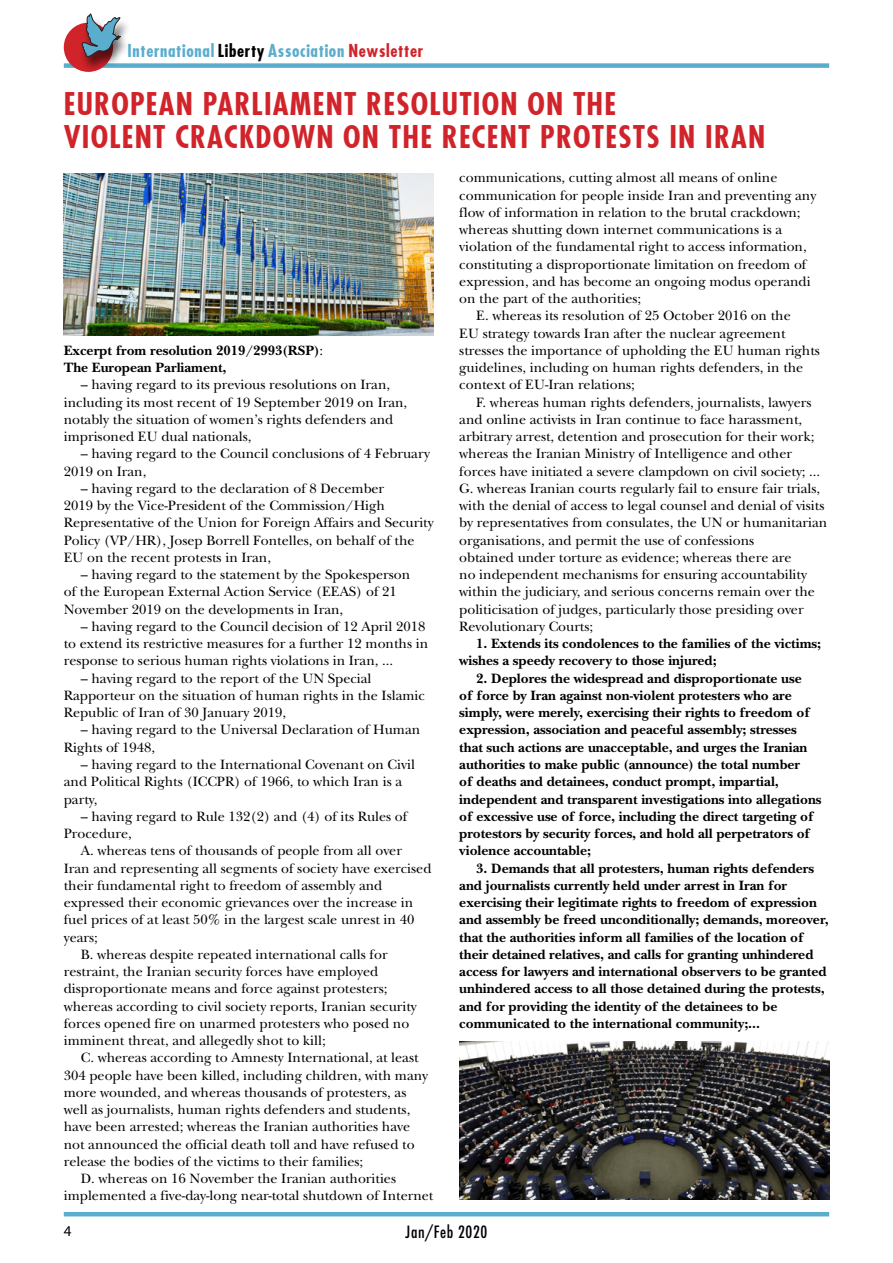
<style>
.page{position:relative;width:893px;height:1263px;background:#fff}
.page>*{position:absolute;margin:0;border:0;box-sizing:border-box;transform-origin:0 0}
._01_Headline_Unalign{font:700 condensed 30px/33px "Futura";letter-spacing:.04em;color:#d1232a}
.t1{font:700 condensed 17.1px "Futura";letter-spacing:.04em;color:#5aadcd}
.t2{font:500 condensed 16.5px "Futura";letter-spacing:.04em;color:#000}
.t3{font:15px "Myriad Pro";color:#000}
._03_BODY_no_hyphenat{font:14.1px/17.2px "New Baskerville Std";color:#000}
._03_BODY_no_hyphenat-2{font:700 14.1px/17.2px "New Baskerville Std";color:#000}
._03_BODY_First_Para{font:700 14.1px "New Baskerville Std";color:#000}
.s1{color:#000}
.s2{color:#d1232a}
.s3{font-weight:400}
</style>
<div class="page">
<div style="left:64px;top:63px;width:765px;height:5px;background:#5aadcd"></div>
<div style="left:64px;top:23px;width:49px;height:49px;background:#d1232a;border-radius:50%"></div>
<div style="left:79px;top:15px;width:52px;height:58px;background:#000;opacity:.61"></div>
<svg style="left:81px;top:14px;width:40px;height:43px"></svg>
<hr style="left:64px;top:1212px;width:765px;height:4px;background:#5aadcd">
<img style="left:64px;top:174px;width:370px;height:162px">
<img style="left:459px;top:1042px;width:370px;height:157px">
<p class="t1" style="left:127px;top:40px;width:297px">International <span class="s1">Liberty</span> Association <span class="s2">Newsletter</span></p>
<p class="_01_Headline_Unalign" style="left:64px;top:87px;width:703px">EUROPEAN PARLIAMENT RESOLUTION ON THE<br>VIOLENT CRACKDOWN ON THE RECENT PROTESTS IN IRAN</p>
<p class="_03_BODY_First_Para" style="left:64px;top:342px;width:261px">Excerpt from resolution 2019/2993(RSP)<span class="s3">:</span></p>
<p class="_03_BODY_First_Para" style="left:64px;top:359px;width:164px">The European Parliament,</p>
<p class="_03_BODY_no_hyphenat" style="left:64px;top:376px;width:345px;text-indent:17px">– having regard to its previous resolutions on Iran, including its most recent of 19 September 2019 on Iran, notably the situation of women’s rights defenders and imprisoned EU dual nationals,</p>
<p class="_03_BODY_no_hyphenat" style="left:64px;top:445px;width:368px;text-indent:17px">– having regard to the Council conclusions of 4 February<br>2019 on Iran,</p>
<p class="_03_BODY_no_hyphenat" style="left:64px;top:480px;width:371px;text-indent:17px">– having regard to the declaration of 8 December<br>2019 by the Vice-President of the Commission/High Representative of the Union for Foreign Affairs and Security Policy (VP/HR), Josep Borrell Fontelles, on behalf of the EU on the recent protests in Iran,</p>
<p class="_03_BODY_no_hyphenat" style="left:64px;top:566px;width:348px;text-indent:17px">– having regard to the statement by the Spokesperson of the European External Action Service (EEAS) of 21<br>November 2019 on the developments in Iran,</p>
<p class="_03_BODY_no_hyphenat" style="left:64px;top:618px;width:366px;text-indent:17px">– having regard to the Council decision of 12 April 2018 to extend its restrictive measures for a further 12 months in response to serious human rights violations in Iran, ...</p>
<p class="_03_BODY_no_hyphenat" style="left:64px;top:670px;width:363px;text-indent:17px">– having regard to the report of the UN Special<br>Rapporteur on the situation of human rights in the Islamic<br>Republic of Iran of 30 January 2019,</p>
<p class="_03_BODY_no_hyphenat" style="left:64px;top:721px;width:358px;text-indent:17px">– having regard to the Universal Declaration of Human<br>Rights of 1948,</p>
<p class="_03_BODY_no_hyphenat" style="left:64px;top:756px;width:353px;text-indent:17px">– having regard to the International Covenant on Civil and Political Rights (ICCPR) of 1966, to which Iran is a party,</p>
<p class="_03_BODY_no_hyphenat" style="left:64px;top:808px;width:345px;text-indent:17px">– having regard to Rule 132(2) and (4) of its Rules of<br>Procedure,</p>
<p class="_03_BODY_no_hyphenat" style="left:64px;top:842px;width:369px;text-indent:17px">A. whereas tens of thousands of people from all over<br>Iran and representing all segments of society have exercised their fundamental right to freedom of assembly and expressed their economic grievances over the increase in fuel prices of at least 50% in the largest scale unrest in 40 years;</p>
<p class="_03_BODY_no_hyphenat" style="left:64px;top:946px;width:355px;text-indent:17px">B. whereas despite repeated international calls for restraint, the Iranian security forces have employed disproportionate means and force against protesters; whereas according to civil society reports, Iranian security forces opened fire on unarmed protesters who posed no imminent threat, and allegedly shot to kill;</p>
<p class="_03_BODY_no_hyphenat" style="left:64px;top:1049px;width:366px;text-indent:17px">C. whereas according to Amnesty International, at least 304 people have been killed, including children, with many more wounded, and whereas thousands of protesters, as well as journalists, human rights defenders and students, have been arrested; whereas the Iranian authorities have not announced the official death toll and have refused to release the bodies of the victims to their families;</p>
<p class="_03_BODY_no_hyphenat" style="left:64px;top:1170px;width:371px;text-indent:17px">D. whereas on 16 November the Iranian authorities implemented a five-day-long near-total shutdown of Internet</p>
<p class="_03_BODY_no_hyphenat" style="left:459px;top:169px;width:359px">communications, cutting almost all means of online communication for people inside Iran and preventing any flow of information in relation to the brutal crackdown; whereas shutting down internet communications is a violation of the fundamental right to access information, constituting a disproportionate limitation on freedom of expression, and has become an ongoing modus operandi on the part of the authorities;</p>
<p class="_03_BODY_no_hyphenat" style="left:459px;top:307px;width:362px;text-indent:17px">E. whereas its resolution of 25 October 2016 on the<br>EU strategy towards Iran after the nuclear agreement stresses the importance of upholding the EU human rights guidelines, including on human rights defenders, in the context of EU-Iran relations;</p>
<p class="_03_BODY_no_hyphenat" style="left:459px;top:394px;width:370px;text-indent:17px">F. whereas human rights defenders, journalists, lawyers and online activists in Iran continue to face harassment, arbitrary arrest, detention and prosecution for their work; whereas the Iranian Ministry of Intelligence and other forces have initiated a severe clampdown on civil society; ...<br>G. whereas Iranian courts regularly fail to ensure fair trials, with the denial of access to legal counsel and denial of visits by representatives from consulates, the UN or humanitarian organisations, and permit the use of confessions<br>obtained under torture as evidence; whereas there are<br>no independent mechanisms for ensuring accountability within the judiciary, and serious concerns remain over the politicisation of judges, particularly those presiding over Revolutionary Courts;</p>
<p class="_03_BODY_no_hyphenat-2" style="left:459px;top:635px;width:363px;text-indent:17px">1. Extends its condolences to the families of the victims; wishes a speedy recovery to those injured;</p>
<p class="_03_BODY_no_hyphenat-2" style="left:459px;top:670px;width:364px;text-indent:17px">2. Deplores the widespread and disproportionate use<br>of force by Iran against non-violent protesters who are simply, were merely, exercising their rights to freedom of expression, association and peaceful assembly; stresses that such actions are unacceptable, and urges the Iranian authorities to make public (announce) the total number<br>of deaths and detainees, conduct prompt, impartial, independent and transparent investigations into allegations of excessive use of force, including the direct targeting of protestors by security forces, and hold all perpetrators of violence accountable;</p>
<p class="_03_BODY_no_hyphenat-2" style="left:459px;top:859px;width:371px;text-indent:17px">3. Demands that all protesters, human rights defenders and journalists currently held under arrest in Iran for exercising their legitimate rights to freedom of expression and assembly be freed unconditionally; demands, moreover, that the authorities inform all families of the location of their detained relatives, and calls for granting unhindered access for lawyers and international observers to be granted unhindered access to all those detained during the protests, and for providing the identity of the detainees to be communicated to the international community;...</p>
<p class="t3" style="left:64px;top:1222px;width:9px">4</p>
<p class="t2" style="left:406px;top:1222px;width:83px">Jan/Feb 2020</p>
</div>
